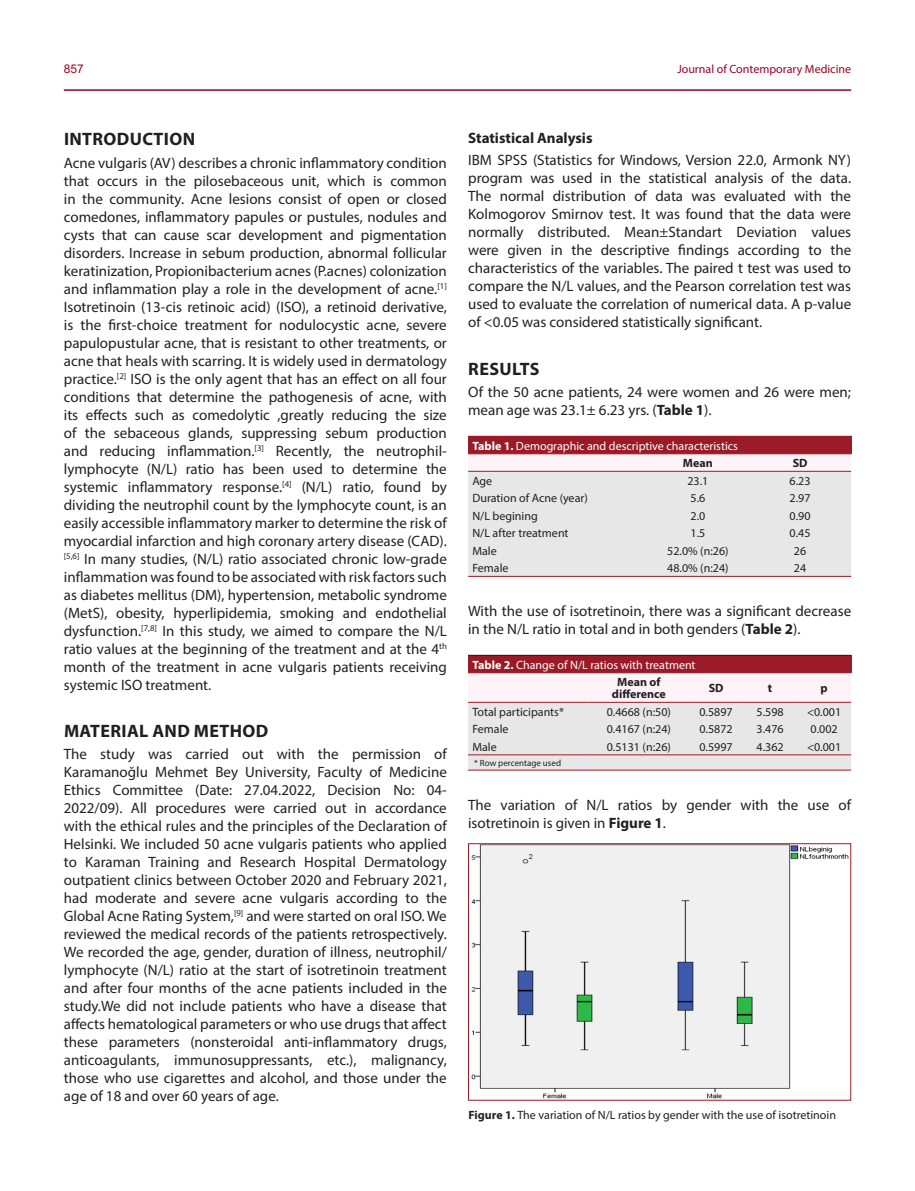
<style>
.page{position:relative;width:915px;height:1191px;background:#fff}
.page>*{position:absolute;margin:0;border:0;box-sizing:border-box;transform-origin:0 0}
.Metin_Başlıkları{font:700 18px "Myriad Pro";letter-spacing:.02em;color:#231f20}
.Ana_Metin{font:15px/18px "Myriad Pro";color:#231f20;text-align:justify}
.Ara_başlıklar{font:700 15px "Myriad Pro";color:#231f20}
.Tablo_metni{font:12px "Myriad Pro";color:#231f20}
.Tablo_B{font:12px "Myriad Pro";color:#fff}
.t1{font:12px "Myriad Pro";color:#990323}
.Tablo_metni-2{font:700 12px/12px "Myriad Pro";color:#231f20;text-align:center}
.t2{font:12px "Arial";color:#990323}
.Tablo_metni-3{font:9px "Myriad Pro";color:#231f20}
.s1{font-weight:700}
</style>
<div class="page">
<hr style="left:64px;top:89px;width:786px;height:2px;background:#990323">
<div style="left:468px;top:436px;width:382px;height:18px;background:#9a1a27"></div>
<svg style="left:468px;top:454px;width:382px;height:122px;background:#e9e7e9"></svg>
<hr style="left:468px;top:471px;width:178px;height:1px;background:#9a1a27">
<hr style="left:646px;top:471px;width:102px;height:1px;background:#9a1a27">
<hr style="left:748px;top:471px;width:102px;height:1px;background:#9a1a27">
<hr style="left:468px;top:576px;width:178px;height:1px;background:#9a1a27">
<hr style="left:646px;top:576px;width:102px;height:1px;background:#9a1a27">
<hr style="left:748px;top:576px;width:102px;height:1px;background:#9a1a27">
<div style="left:468px;top:655px;width:382px;height:18px;background:#9a1a27"></div>
<svg style="left:468px;top:673px;width:382px;height:97px"></svg>
<hr style="left:468px;top:655px;width:120px;height:1px;background:#231f20">
<hr style="left:588px;top:655px;width:100px;height:1px;background:#231f20">
<hr style="left:688px;top:655px;width:54px;height:1px;background:#231f20">
<hr style="left:742px;top:655px;width:54px;height:1px;background:#231f20">
<hr style="left:796px;top:655px;width:54px;height:1px;background:#231f20">
<hr style="left:468px;top:702px;width:120px;height:1px;background:#9a1a27">
<hr style="left:588px;top:702px;width:100px;height:1px;background:#9a1a27">
<hr style="left:688px;top:702px;width:54px;height:1px;background:#9a1a27">
<hr style="left:742px;top:702px;width:54px;height:1px;background:#9a1a27">
<hr style="left:796px;top:702px;width:54px;height:1px;background:#9a1a27">
<hr style="left:468px;top:754px;width:120px;height:1px;background:#9a1a27">
<hr style="left:588px;top:754px;width:100px;height:1px;background:#9a1a27">
<hr style="left:688px;top:754px;width:54px;height:1px;background:#9a1a27">
<hr style="left:742px;top:754px;width:54px;height:1px;background:#9a1a27">
<hr style="left:796px;top:754px;width:54px;height:1px;background:#9a1a27">
<hr style="left:468px;top:770px;width:120px;height:1px;background:#9a1a27">
<hr style="left:588px;top:770px;width:100px;height:1px;background:#9a1a27">
<hr style="left:688px;top:770px;width:54px;height:1px;background:#9a1a27">
<hr style="left:742px;top:770px;width:54px;height:1px;background:#9a1a27">
<hr style="left:796px;top:770px;width:54px;height:1px;background:#9a1a27">
<img style="left:471px;top:845px;width:377px;height:253px">
<div style="left:468px;top:843px;width:382px;height:257px;border:1px solid #9a1a27"></div>
<p class="t2" style="left:64px;top:60px;width:22px">857</p>
<p class="t1" style="left:677px;top:61px;width:175px">Journal of Contemporary Medicine</p>
<p class="Metin_Başlıkları" style="left:64px;top:128px;width:132px">INTRODUCTION</p>
<p class="Ana_Metin" style="left:64px;top:153px;width:384px">Acne vulgaris (AV) describes a chronic inflammatory condition that occurs in the pilosebaceous unit, which is common in the community. Acne lesions consist of open or closed comedones, inflammatory papules or pustules, nodules and cysts that can cause scar development and pigmentation disorders. Increase in sebum production, abnormal follicular keratinization, Propionibacterium acnes (P.acnes) colonization and inflammation play a role in the development of acne.<sup>[1] </sup>Isotretinoin (13-cis retinoic acid) (ISO), a retinoid derivative, is the first-choice treatment for nodulocystic acne, severe papulopustular acne, that is resistant to other treatments, or acne that heals with scarring. It is widely used in dermatology practice.<sup>[2]</sup> ISO is the only agent that has an effect on all four conditions that determine the pathogenesis of acne, with its effects such as comedolytic ,greatly reducing the size of the sebaceous glands, suppressing sebum production and reducing inflammation.<sup>[3]</sup> Recently, the neutrophil&shy;lymphocyte (N/L) ratio has been used to determine the systemic inflammatory response.<sup>[4]</sup> (N/L) ratio, found by dividing the neutrophil count by the lymphocyte count, is an easily accessible inflammatory marker to determine the risk of myocardial infarction and high coronary artery disease (CAD). <sup>[5,6]</sup> In many studies, (N/L) ratio associated chronic low-grade inflammation was found to be associated with risk factors such as diabetes mellitus (DM), hypertension, metabolic syndrome (MetS), obesity, hyperlipidemia, smoking and endothelial dysfunction.<sup>[7,8]</sup> In this study, we aimed to compare the N/L ratio values at the beginning of the treatment and at the 4<sup>th </sup>month of the treatment in acne vulgaris patients receiving systemic ISO treatment.</p>
<p class="Metin_Başlıkları" style="left:64px;top:719px;width:206px">MATERIAL AND METHOD</p>
<p class="Ana_Metin" style="left:64px;top:745px;width:384px">The study was carried out with the permission of Karamanoğlu Mehmet Bey University, Faculty of Medicine Ethics Committee (Date: 27.04.2022, Decision No: 04- 2022/09). All procedures were carried out in accordance with the ethical rules and the principles of the Declaration of Helsinki. We included 50 acne vulgaris patients who applied to Karaman Training and Research Hospital Dermatology outpatient clinics between October 2020 and February 2021, had moderate and severe acne vulgaris according to the Global Acne Rating System,<sup>[9]</sup> and were started on oral ISO. We reviewed the medical records of the patients retrospectively.<br>We recorded the age, gender, duration of illness, neutrophil/ lymphocyte (N/L) ratio at the start of isotretinoin treatment and after four months of the acne patients included in the study.We did not include patients who have a disease that affects hematological parameters or who use drugs that affect these parameters (nonsteroidal anti-inflammatory drugs, anticoagulants, immunosuppressants, etc.), malignancy, those who use cigarettes and alcohol, and those under the age of 18 and over 60 years of age.</p>
<p class="Ara_başlıklar" style="left:468px;top:128px;width:126px">Statistical Analysis</p>
<p class="Ana_Metin" style="left:468px;top:151px;width:384px">IBM SPSS (Statistics for Windows, Version 22.0, Armonk NY) program was used in the statistical analysis of the data.<br>The normal distribution of data was evaluated with the Kolmogorov Smirnov test. It was found that the data were normally distributed. Mean±Standart Deviation values were given in the descriptive findings according to the characteristics of the variables. The paired t test was used to compare the N/L values, and the Pearson correlation test was used to evaluate the correlation of numerical data. A p-value of &lt;0.05 was considered statistically significant.</p>
<p class="Metin_Başlıkları" style="left:468px;top:357px;width:73px">RESULTS</p>
<p class="Ana_Metin" style="left:468px;top:382px;width:384px">Of the 50 acne patients, 24 were women and 26 were men; mean age was 23.1± 6.23 yrs. (<span class="s1">Table 1</span>).</p>
<p class="Tablo_B" style="left:472px;top:438px;width:267px"><span class="s1">Table 1.</span> Demographic and descriptive characteristics</p>
<p class="Tablo_metni-2" style="left:682px;top:456px;width:31px">Mean</p>
<p class="Tablo_metni-2" style="left:792px;top:456px;width:16px">SD</p>
<p class="Tablo_metni" style="left:472px;top:473px;width:21px">Age</p>
<p class="Tablo_metni" style="left:687px;top:473px;width:22px">23.1</p>
<p class="Tablo_metni" style="left:789px;top:473px;width:22px">6.23</p>
<p class="Tablo_metni" style="left:472px;top:490px;width:117px">Duration of Acne (year)</p>
<p class="Tablo_metni" style="left:690px;top:490px;width:16px">5.6</p>
<p class="Tablo_metni" style="left:789px;top:490px;width:22px">2.97</p>
<p class="Tablo_metni" style="left:472px;top:508px;width:67px">N/L begining</p>
<p class="Tablo_metni" style="left:690px;top:508px;width:16px">2.0</p>
<p class="Tablo_metni" style="left:789px;top:508px;width:22px">0.90</p>
<p class="Tablo_metni" style="left:472px;top:525px;width:98px">N/L after treatment</p>
<p class="Tablo_metni" style="left:690px;top:525px;width:16px">1.5</p>
<p class="Tablo_metni" style="left:789px;top:525px;width:22px">0.45</p>
<p class="Tablo_metni" style="left:472px;top:543px;width:26px">Male</p>
<p class="Tablo_metni" style="left:667px;top:543px;width:63px">52.0% (n:26)</p>
<p class="Tablo_metni" style="left:793px;top:543px;width:14px">26</p>
<p class="Tablo_metni" style="left:472px;top:560px;width:38px">Female</p>
<p class="Tablo_metni" style="left:667px;top:560px;width:63px">48.0% (n:24)</p>
<p class="Tablo_metni" style="left:793px;top:560px;width:14px">24</p>
<p class="Ana_Metin" style="left:468px;top:601px;width:384px">With the use of isotretinoin, there was a significant decrease in the N/L ratio in total and in both genders (<span class="s1">Table 2</span>).</p>
<p class="Tablo_B" style="left:472px;top:657px;width:225px"><span class="s1">Table 2.</span> Change of N/L ratios with treatment</p>
<p class="Tablo_metni-2" style="left:611px;top:675px;width:55px">Mean of difference</p>
<p class="Tablo_metni-2" style="left:708px;top:681px;width:16px">SD</p>
<p class="Tablo_metni-2" style="left:767px;top:681px;width:6px">t</p>
<p class="Tablo_metni-2" style="left:820px;top:681px;width:9px">p</p>
<p class="Tablo_metni" style="left:472px;top:704px;width:93px">Total participants*</p>
<p class="Tablo_metni" style="left:606px;top:704px;width:66px">0.4668 (n:50)</p>
<p class="Tablo_metni" style="left:699px;top:704px;width:35px">0.5897</p>
<p class="Tablo_metni" style="left:756px;top:704px;width:29px">5.598</p>
<p class="Tablo_metni" style="left:806px;top:704px;width:36px">&lt;0.001</p>
<p class="Tablo_metni" style="left:472px;top:721px;width:38px">Female</p>
<p class="Tablo_metni" style="left:606px;top:721px;width:66px">0.4167 (n:24)</p>
<p class="Tablo_metni" style="left:699px;top:721px;width:35px">0.5872</p>
<p class="Tablo_metni" style="left:756px;top:721px;width:29px">3.476</p>
<p class="Tablo_metni" style="left:810px;top:721px;width:29px">0.002</p>
<p class="Tablo_metni" style="left:472px;top:739px;width:26px">Male</p>
<p class="Tablo_metni" style="left:606px;top:739px;width:66px">0.5131 (n:26)</p>
<p class="Tablo_metni" style="left:699px;top:739px;width:35px">0.5997</p>
<p class="Tablo_metni" style="left:756px;top:739px;width:29px">4.362</p>
<p class="Tablo_metni" style="left:806px;top:739px;width:36px">&lt;0.001</p>
<p class="Tablo_metni-3" style="left:474px;top:757px;width:88px">* Row percentage used</p>
<p class="Ana_Metin" style="left:468px;top:795px;width:384px">The variation of N/L ratios by gender with the use of isotretinoin is given in <span class="s1">Figure 1</span>.</p>
<p class="Tablo_metni" style="left:468px;top:1108px;width:369px"><span class="s1">Figure 1.</span> The variation of N/L ratios by gender with the use of isotretinoin</p>
</div>
